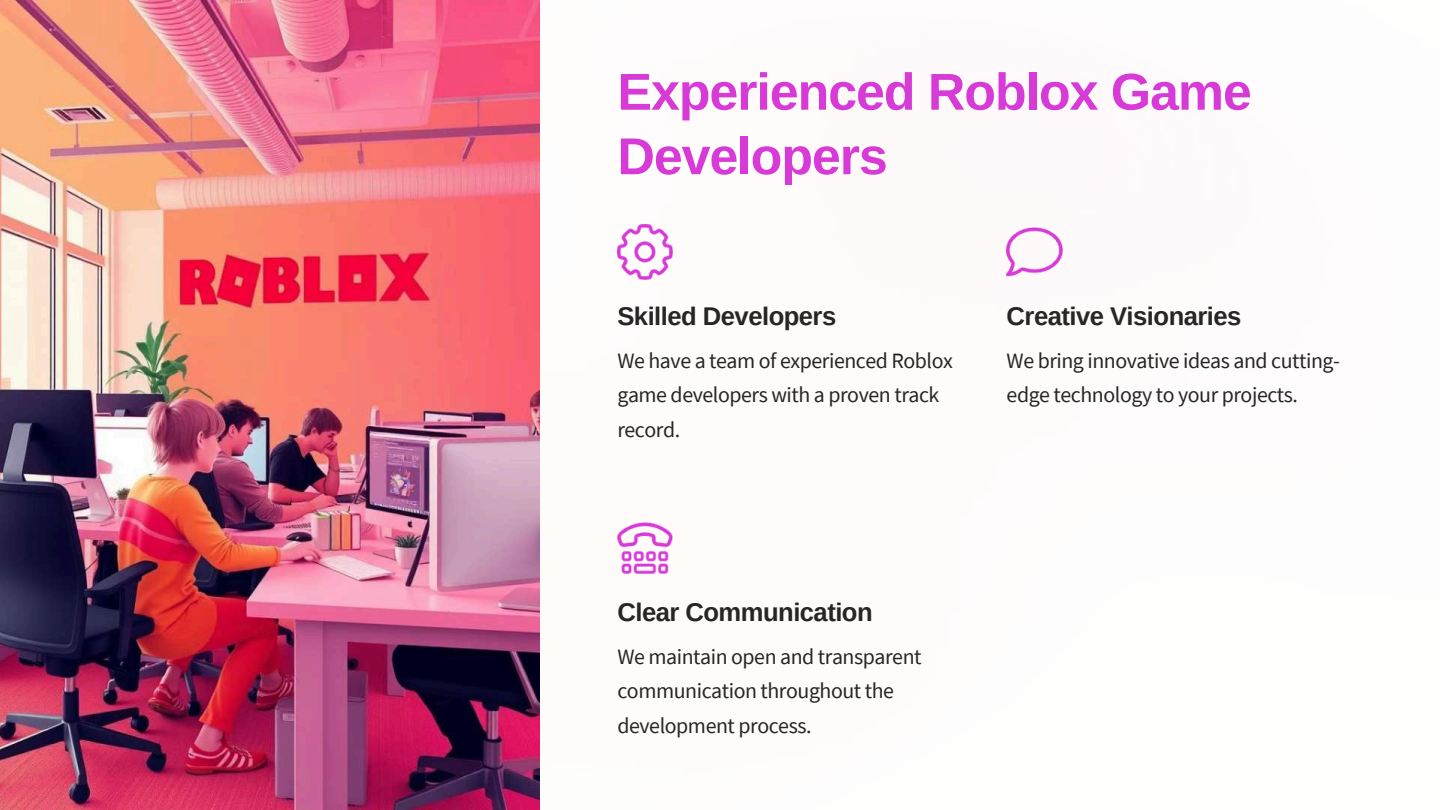
<style>
.page{position:relative;width:1440px;height:810px;background:#fff}
.page>*{position:absolute;margin:0;border:0;box-sizing:border-box;transform-origin:0 0}
.t1{font:700 51.9px/64.5px "Arimo";letter-spacing:-.02em;color:#d73ad7}
.t2{font:700 25.6px "Arimo";letter-spacing:-.02em;color:#272525}
.t3{font:21.9px/34.5px "Source Sans Pro";letter-spacing:-.02em;color:#272525}
</style>
<div class="page">
<img style="left:0;top:0;width:540px;height:810px">
<img style="left:617px;top:224px;width:56px;height:56px">
<img style="left:1007px;top:227px;width:55px;height:50px">
<img style="left:617px;top:522px;width:56px;height:52px">
<h1 class="t1" style="left:617px;top:59px;width:636px">Experienced Roblox Game<br>Developers</h1>
<p class="t2" style="left:617px;top:302px;width:220px">Skilled Developers</p>
<p class="t3" style="left:617px;top:343px;width:337px">We have a team of experienced Roblox game developers with a proven track record.</p>
<p class="t2" style="left:1007px;top:302px;width:236px">Creative Visionaries</p>
<p class="t3" style="left:1007px;top:343px;width:335px">We bring innovative ideas and cutting&shy;edge technology to your projects.</p>
<p class="t2" style="left:617px;top:597px;width:257px">Clear Communication</p>
<p class="t3" style="left:617px;top:639px;width:306px">We maintain open and transparent communication throughout the development process.</p>
</div>
